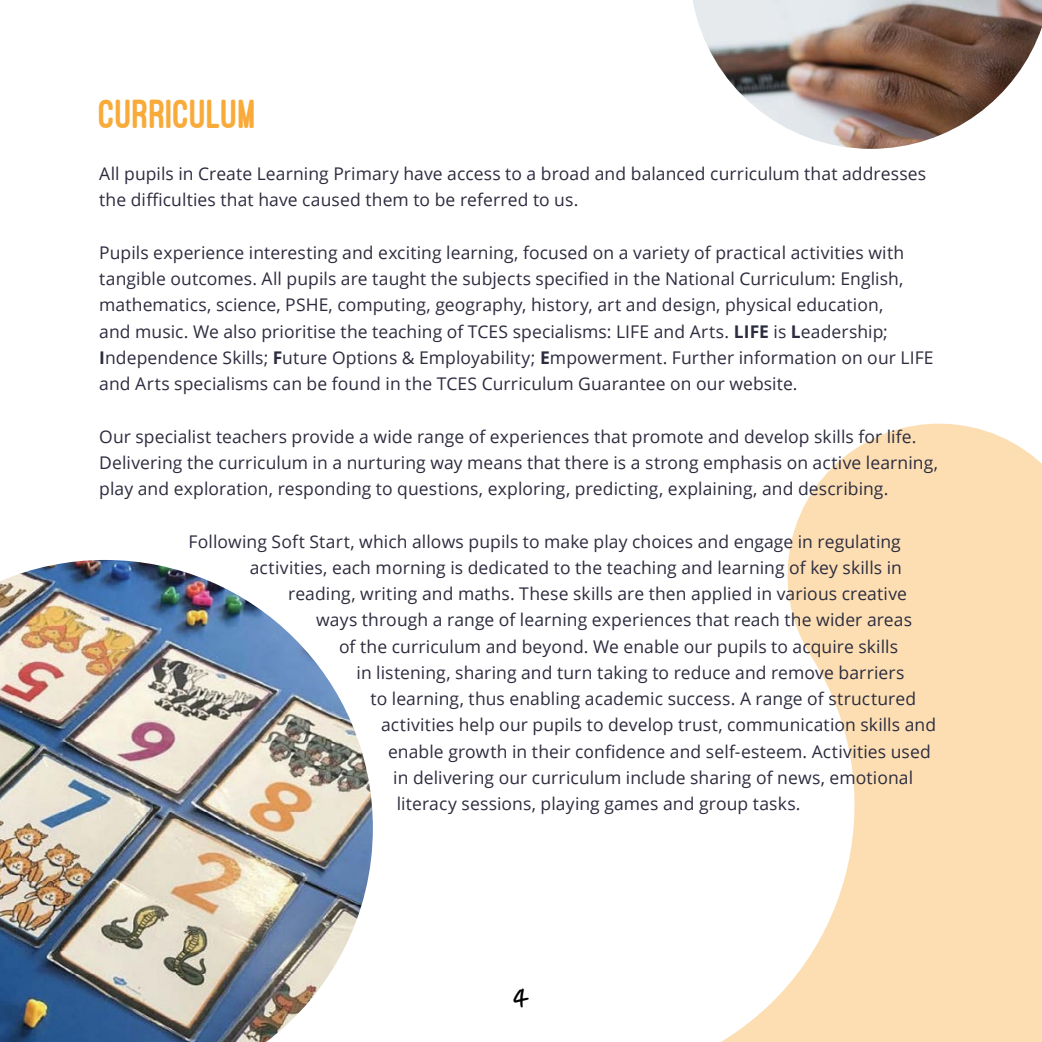
<style>
.page{position:relative;width:1042px;height:1042px;background:#fff}
.page>*{position:absolute;margin:0;border:0;box-sizing:border-box;transform-origin:0 0}
.t1{font:800 42px "Ostrich Sans";color:#f8ab3a}
.t2{font:35px "Nanum Pen";color:#000}
.t3{font:17.5px/26.2px "Open Sans";letter-spacing:.005em;color:#2c2c3f}
.s1{font-weight:700}
</style>
<div class="page">
<svg style="left:721px;top:423px;width:321px;height:619px;fill:#fcdeb2"></svg>
<img style="left:0;top:560px;width:373px;height:482px">
<img style="left:693px;top:0;width:349px;height:149px">
<h1 class="t1" style="left:99px;top:91px;width:160px">CURRICULUM</h1>
<p class="t3" style="left:99px;top:160px;width:828px">All pupils in Create Learning Primary have access to a broad and balanced curriculum that addresses the difficulties that have caused them to be referred to us.</p>
<p class="t3" style="left:99px;top:239px;width:836px">Pupils experience interesting and exciting learning, focused on a variety of practical activities with tangible outcomes. All pupils are taught the subjects specified in the National Curriculum: English, mathematics, science, PSHE, computing, geography, history, art and design, physical education,<br>and music. We also prioritise the teaching of TCES specialisms: LIFE and Arts. <span class="s1">LIFE</span> is <span class="s1">L</span>eadership; <span class="s1">I</span>ndependence Skills; <span class="s1">F</span>uture Options &amp; Employability; <span class="s1">E</span>mpowerment. Further information on our LIFE and Arts specialisms can be found in the TCES Curriculum Guarantee on our website.</p>
<p class="t3" style="left:99px;top:423px;width:840px">Our specialist teachers provide a wide range of experiences that promote and develop skills for life.<br>Delivering the curriculum in a nurturing way means that there is a strong emphasis on active learning, play and exploration, responding to questions, exploring, predicting, explaining, and describing.</p>
<p class="t3" style="left:188px;top:528px;width:714px">Following Soft Start, which allows pupils to make play choices and engage in regulating</p>
<p class="t3" style="left:250px;top:554px;width:654px">activities, each morning is dedicated to the teaching and learning of key skills in</p>
<p class="t3" style="left:288px;top:580px;width:620px">reading, writing and maths. These skills are then applied in various creative</p>
<p class="t3" style="left:316px;top:606px;width:597px">ways through a range of learning experiences that reach the wider areas</p>
<p class="t3" style="left:339px;top:633px;width:560px">of the curriculum and beyond. We enable our pupils to acquire skills</p>
<p class="t3" style="left:356px;top:659px;width:549px">in listening, sharing and turn taking to reduce and remove barriers</p>
<p class="t3" style="left:370px;top:685px;width:547px">to learning, thus enabling academic success. A range of structured</p>
<p class="t3" style="left:381px;top:711px;width:556px">activities help our pupils to develop trust, communication skills and</p>
<p class="t3" style="left:388px;top:738px;width:544px">enable growth in their confidence and self-esteem. Activities used</p>
<p class="t3" style="left:393px;top:764px;width:521px">in delivering our curriculum include sharing of news, emotional</p>
<p class="t3" style="left:397px;top:790px;width:405px">literacy sessions, playing games and group tasks.</p>
<h2 class="t2" style="left:513px;top:981px;width:18px">4</h2>
</div>
